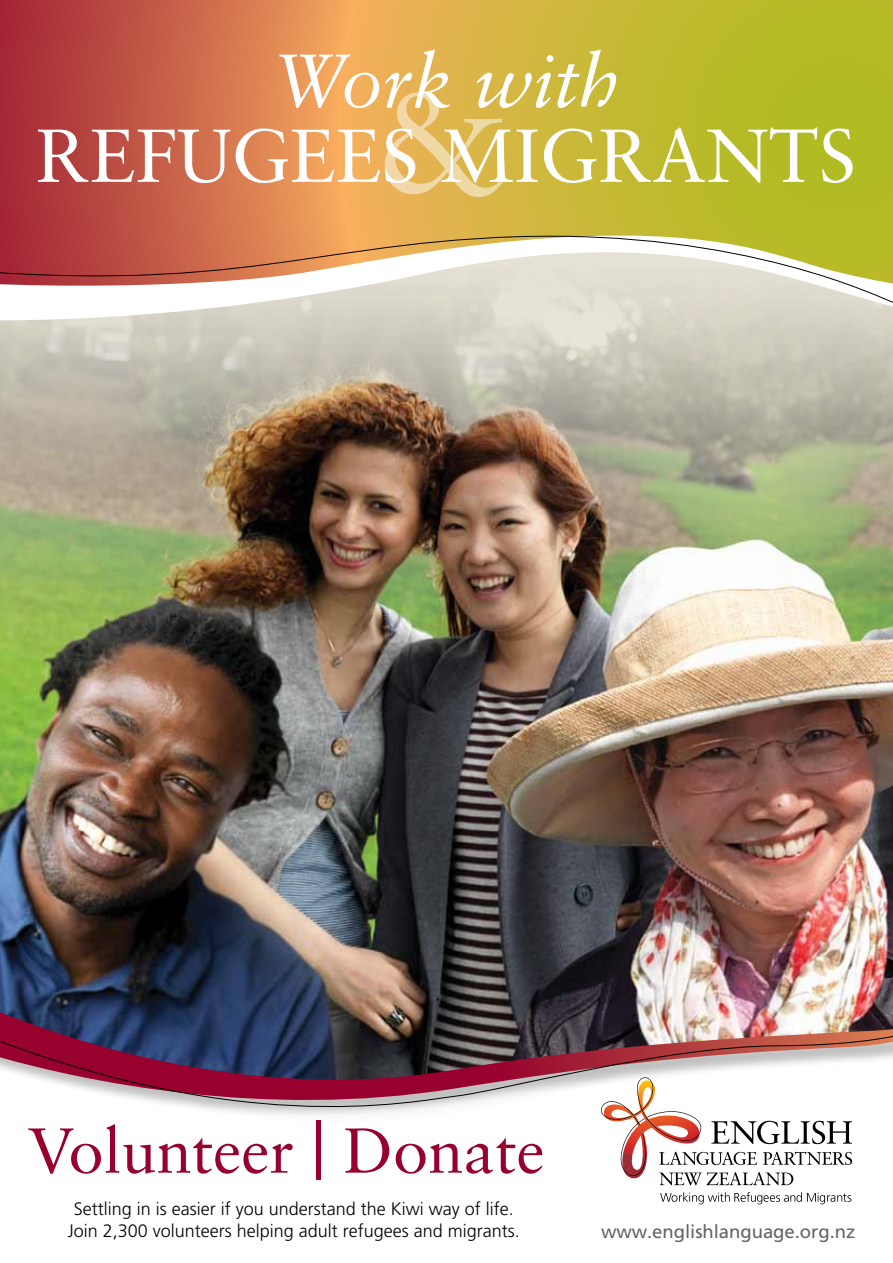
<style>
.page{position:relative;width:893px;height:1263px;background:#fff}
.page>*{position:absolute;margin:0;border:0;box-sizing:border-box;transform-origin:0 0}
.t1{font:75px/75px "Sabon MC";color:#fff;text-align:center}
.t2{font:63.45px "Sabon MC";color:#98002e}
.t3{font:18.6px "Frutiger";color:#636466}
.t4{font:300 18px/22.5px "Frutiger";color:#000;text-align:center}
.s1{font-style:italic}
.s2{font-size:141.45px}
.s3{font-size:76.2px}
</style>
<div class="page">
<img style="left:0;top:362px;width:893px;height:610px">
<svg style="left:0;top:0;width:893px;height:204px;background:#c9973e"></svg>
<svg style="left:0;top:204px;width:893px;height:158px;background:#d6bd9c"></svg>
<svg style="left:620px;top:1141px;width:232px;height:44px"></svg>
<svg style="left:660px;top:1192px;width:191px;height:12px"></svg>
<div style="left:0;top:972px;width:893px;height:165px;background:#000;opacity:.25"></div>
<img style="left:0;top:1002px;width:893px;height:139px">
<h1 class="t1" style="left:35px;top:43px;width:822px"><span class="s1">Work with<br></span>REFUGEES <span class="s2">&amp;</span>MIGRANTS</h1>
<h2 class="t2" style="left:28px;top:1113px;width:518px">VOLUNTEER <span class="s3">|</span> DONATE</h2>
<p class="t4" style="left:68px;top:1197px;width:454px">Settling in is easier if you understand the Kiwi way of life.<br>Join 2,300 volunteers helping adult refugees and migrants.</p>
<p class="t3" style="left:601px;top:1220px;width:256px">www.englishlanguage.org.nz</p>
</div>
